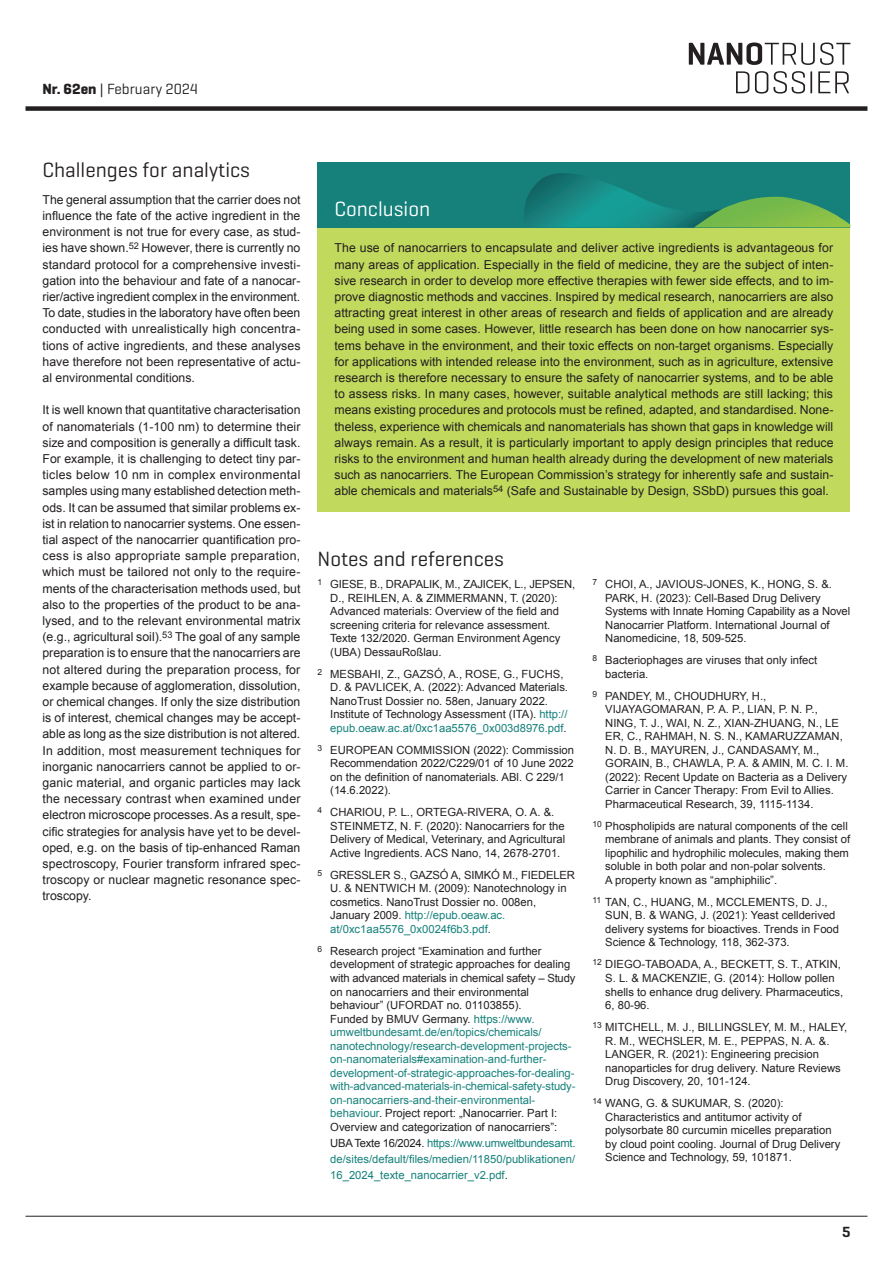
<style>
.page{position:relative;width:893px;height:1263px;background:#fff}
.page>*{position:absolute;margin:0;border:0;box-sizing:border-box;transform-origin:0 0}
.t1{font:21px "Geogrotesque";color:#231f20}
.t2{font:21px "Geogrotesque";color:#fff}
.t3{font:15px "Geogrotesque";color:#231f20}
.t4{font:600 15px "Geogrotesque";color:#231f20}
.t5{font:12.3px/16.2px "Arial";color:#231f20;text-align:justify}
.t6{font:11.25px/13.5px "Arial";color:#231f20}
.t7{font:11.25px/16.2px "Arial";color:#16817b;text-align:justify}
.s1{font-weight:700}
.s2{color:#16817b}
.s3{color:#231f20}
</style>
<div class="page">
<svg style="left:736px;top:71px;width:113px;height:23px"></svg>
<svg style="left:689px;top:43px;width:161px;height:22px"></svg>
<hr style="left:26px;top:1216px;width:841px;height:1px;background:#231f20">
<div style="left:26px;top:106px;width:841px;height:5px;background:#231f20"></div>
<div style="left:317px;top:227px;width:533px;height:285px;background:#c1d95d"></div>
<div style="left:317px;top:162px;width:533px;height:65px;background:#16817b"></div>
<svg style="left:524px;top:173px;width:326px;height:54px"></svg>
<p class="t3" style="left:43px;top:79px;width:157px"><span class="s1">Nr. 62en</span> | February 2024</p>
<h1 class="t1" style="left:43px;top:157px;width:209px">Challenges for analytics</h1>
<p class="t5" style="left:43px;top:191px;width:260px">The general assumption that the carrier does not influence the fate of the active ingredient in the environment is not true for every case, as stud&shy;ies have shown.<sup>52</sup> However, there is currently no standard protocol for a comprehensive investi&shy;gation into the behaviour and fate of a nanocar&shy;rier/active ingredient complex in the environment.<br>To date, studies in the laboratory have often been conducted with unrealistically high concentra&shy;tions of active ingredients, and these analyses have therefore not been representative of actu&shy;al environmental conditions.</p>
<p class="t5" style="left:43px;top:402px;width:260px">It is well known that quantitative characterisation of nanomaterials (1-100 nm) to determine their size and composition is generally a difficult task.<br>For example, it is challenging to detect tiny par&shy;ticles below 10 nm in complex environmental samples using many established detection meth&shy;ods. It can be assumed that similar problems ex&shy;ist in relation to nanocarrier systems. One essen&shy;tial aspect of the nanocarrier quantification pro&shy;cess is also appropriate sample preparation, which must be tailored not only to the require&shy;ments of the characterisation methods used, but also to the properties of the product to be ana&shy;lysed, and to the relevant environmental matrix (e.g., agricultural soil).<sup>53</sup> The goal of any sample preparation is to ensure that the nanocarriers are not altered during the preparation process, for example because of agglomeration, dissolution, or chemical changes. If only the size distribution is of interest, chemical changes may be accept&shy;able as long as the size distribution is not altered.<br>In addition, most measurement techniques for inorganic nanocarriers cannot be applied to or&shy;ganic material, and organic particles may lack the necessary contrast when examined under electron microscope processes. As a result, spe&shy;cific strategies for analysis have yet to be devel&shy;oped, e.g. on the basis of tip-enhanced Raman spectroscopy, Fourier transform infrared spec&shy;troscopy or nuclear magnetic resonance spec&shy;troscopy.</p>
<h1 class="t2" style="left:334px;top:195px;width:97px">Conclusion</h1>
<p class="t5" style="left:334px;top:240px;width:501px">The use of nanocarriers to encapsulate and deliver active ingredients is advantageous for many areas of application. Especially in the field of medicine, they are the subject of inten&shy;sive research in order to develop more effective therapies with fewer side effects, and to im&shy;prove diagnostic methods and vaccines. Inspired by medical research, nanocarriers are also attracting great interest in other areas of research and fields of application and are already being used in some cases. However, little research has been done on how nanocarrier sys&shy;tems behave in the environment, and their toxic effects on non-target organisms. Especially for applications with intended release into the environment, such as in agriculture, extensive research is therefore necessary to ensure the safety of nanocarrier systems, and to be able to assess risks. In many cases, however, suitable analytical methods are still lacking; this means existing procedures and protocols must be refined, adapted, and standardised. None&shy;theless, experience with chemicals and nanomaterials has shown that gaps in knowledge will always remain. As a result, it is particularly important to apply design principles that reduce risks to the environment and human health already during the development of new materials such as nanocarriers. The European Commission’s strategy for inherently safe and sustain&shy;able chemicals and materials<sup>54</sup> (Safe and Sustainable by Design, SSbD) pursues this goal.</p>
<h1 class="t1" style="left:317px;top:546px;width:188px">Notes and references</h1>
<p class="t6" style="left:330px;top:578px;width:246px;text-indent:-13px"><sup>1</sup> GIESE, B., DRAPALIK, M., ZAJICEK, L., JEPSEN, D., REIHLEN, A. &amp; ZIMMERMANN, T. (2020):<br>Advanced materials: Overview of the field and screening criteria for relevance assessment.<br>Texte 132/2020. German Environment Agency (UBA) DessauRoßlau.</p>
<p class="t6" style="left:330px;top:667px;width:239px;text-indent:-13px"><sup>2</sup> MESBAHI, Z., GAZSÓ, A., ROSE, G., FUCHS, D. &amp; PAVLICEK, A. (2022): Advanced Materials.<br>NanoTrust Dossier no. 58en, January 2022.<br>Institute of Technology Assessment (ITA). <span class="s2">http:// epub.oeaw.ac.at/0xc1aa5576_0x003d8976.pdf</span>.</p>
<p class="t6" style="left:330px;top:743px;width:245px;text-indent:-13px"><sup>3</sup> EUROPEAN COMMISSION (2022): Commission Recommendation 2022/C229/01 of 10 June 2022 on the definition of nanomaterials. ABl. C 229/1 (14.6.2022).</p>
<p class="t6" style="left:330px;top:806px;width:236px;text-indent:-13px"><sup>4</sup> CHARIOU, P. L., ORTEGA-RIVERA, O. A. &amp;.<br>STEINMETZ, N. F. (2020): Nanocarriers for the Delivery of Medical, Veterinary, and Agricultural Active Ingredients. ACS Nano, 14, 2678-2701.</p>
<p class="t6" style="left:330px;top:868px;width:246px;text-indent:-13px"><sup>5</sup> GRESSLER S., GAZSÓ A, SIMKÓ M., FIEDELER U. &amp; NENTWICH M. (2009): Nanotechnology in cosmetics. NanoTrust Dossier no. 008en, January 2009. <span class="s2">http://epub.oeaw.ac. at/0xc1aa5576_0x0024f6b3.pdf</span>.</p>
<p class="t6" style="left:330px;top:944px;width:247px;text-indent:-13px"><sup>6</sup> Research project “Examination and further development of strategic approaches for dealing with advanced materials in chemical safety – Study on nanocarriers and their environmental behaviour” (UFORDAT no. 01103855).<br>Funded by BMUV Germany. <span class="s2">https://www. umweltbundesamt.de/en/topics/chemicals/ nanotechnology/research-development-projects&shy;on-nanomaterials#examination-and-further&shy;development-of-strategic-approaches-for-dealing&shy;with-advanced-materials-in-chemical-safety-study&shy;on-nanocarriers-and-their-environmental&shy;behaviour</span>. Project report: „Nanocarrier. Part I:<br>Overview and categorization of nanocarriers”:</p>
<p class="t7" style="left:330px;top:1135px;width:247px"><span class="s3">UBA Texte 16/2024.</span> https://www.umweltbundesamt. de/sites/default/files/medien/11850/publikationen/ 16_2024_texte_nanocarrier_v2.pdf<span class="s3">.</span></p>
<p class="t6" style="left:605px;top:578px;width:246px;text-indent:-13px"><sup>7</sup> CHOI, A., JAVIOUS-JONES, K., HONG, S. &amp;.<br>PARK, H. (2023): Cell-Based Drug Delivery Systems with Innate Homing Capability as a Novel Nanocarrier Platform. International Journal of Nanomedicine, 18, 509-525.</p>
<p class="t6" style="left:605px;top:654px;width:213px;text-indent:-13px"><sup>8</sup> Bacteriophages are viruses that only infect bacteria.</p>
<p class="t6" style="left:605px;top:689px;width:245px;text-indent:-13px"><sup>9</sup> PANDEY, M., CHOUDHURY, H., VIJAYAGOMARAN, P. A. P., LIAN, P. N. P., NING, T. J., WAI, N. Z., XIAN-ZHUANG, N., LE ER, C., RAHMAH, N. S. N., KAMARUZZAMAN, N. D. B., MAYUREN, J., CANDASAMY, M., GORAIN, B., CHAWLA, P. A. &amp; AMIN, M. C. I. M. (2022): Recent Update on Bacteria as a Delivery Carrier in Cancer Therapy: From Evil to Allies.<br>Pharmaceutical Research, 39, 1115-1134.</p>
<p class="t6" style="left:605px;top:819px;width:246px;text-indent:-13px"><sup>10</sup> Phospholipids are natural components of the cell membrane of animals and plants. They consist of lipophilic and hydrophilic molecules, making them soluble in both polar and non-polar solvents.<br>A property known as “amphiphilic”.</p>
<p class="t6" style="left:605px;top:895px;width:235px;text-indent:-13px"><sup>11</sup> TAN, C., HUANG, M., MCCLEMENTS, D. J., SUN, B. &amp; WANG, J. (2021): Yeast cellderived delivery systems for bioactives. Trends in Food Science &amp; Technology, 118, 362-373.</p>
<p class="t6" style="left:605px;top:958px;width:240px;text-indent:-13px"><sup>12</sup> DIEGO-TABOADA, A., BECKETT, S. T., ATKIN, S. L. &amp; MACKENZIE, G. (2014): Hollow pollen shells to enhance drug delivery. Pharmaceutics, 6, 80-96.</p>
<p class="t6" style="left:605px;top:1020px;width:244px;text-indent:-13px"><sup>13</sup> MITCHELL, M. J., BILLINGSLEY, M. M., HALEY, R. M., WECHSLER, M. E., PEPPAS, N. A. &amp;.<br>LANGER, R. (2021): Engineering precision nanoparticles for drug delivery. Nature Reviews Drug Discovery, 20, 101-124.</p>
<p class="t6" style="left:605px;top:1096px;width:237px;text-indent:-13px"><sup>14</sup> WANG, G. &amp; SUKUMAR, S. (2020):<br>Characteristics and antitumor activity of polysorbate 80 curcumin micelles preparation by cloud point cooling. Journal of Drug Delivery Science and Technology, 59, 101871.</p>
<p class="t4" style="left:842px;top:1223px;width:10px">5</p>
</div>
